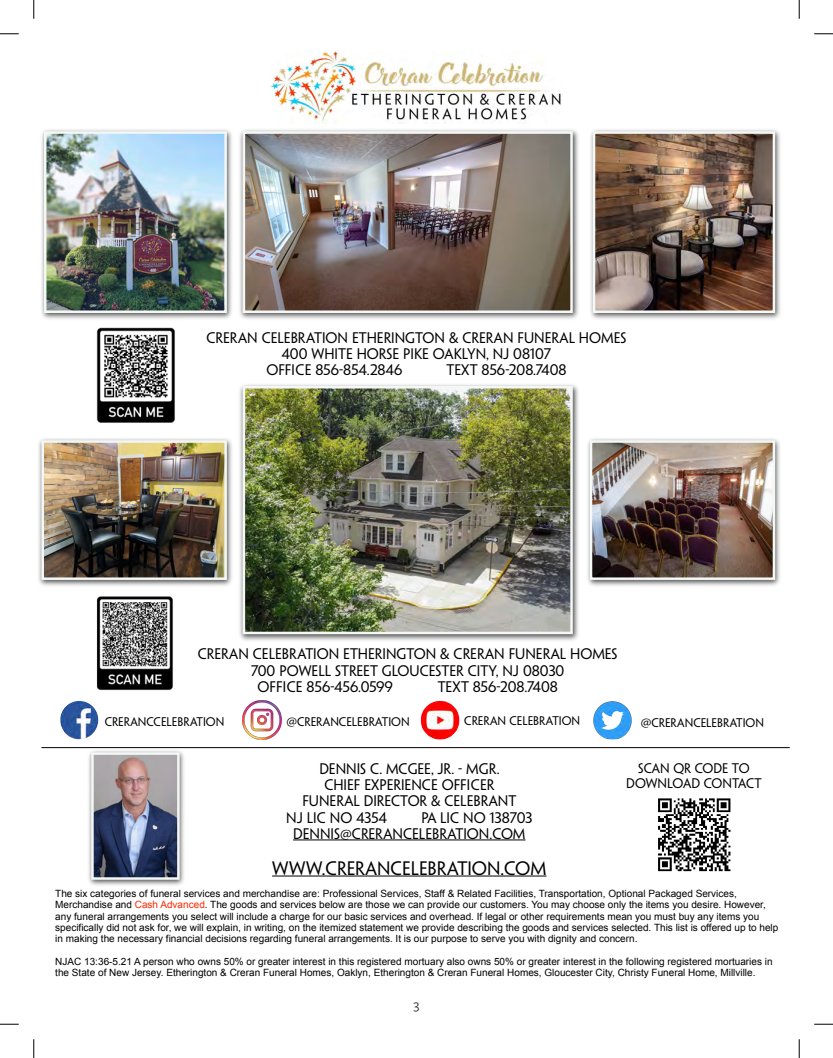
<style>
.page{position:relative;width:833px;height:1058px;background:#fff}
.page>*{position:absolute;margin:0;border:0;box-sizing:border-box;transform-origin:0 0}
.t1{font:17.5px "Penumbra Sans Std";color:#000}
.t2{font:13.75px/16.2px "Penumbra Sans Std";color:#000}
.t3{font:13.75px "Freight Sans Pro";color:#231f20}
.t4{font:12.5px/15px "Penumbra Sans Std";color:#000;text-align:center}
.t5{font:11.25px "Penumbra Sans Std";color:#000}
.t6{font:10px/11.2px "Arial";color:#000}
.s1{font-size:12.5px}
.s2{color:#ff2600}
</style>
<div class="page">
<img style="left:270px;top:51px;width:291px;height:73px">
<img style="left:41px;top:129px;width:191px;height:190px">
<img style="left:47px;top:134px;width:177px;height:176px">
<div style="left:44px;top:131px;width:183px;height:182px;border:2px solid #f3f7f6"></div>
<img style="left:590px;top:129px;width:190px;height:190px">
<img style="left:595px;top:134px;width:177px;height:176px">
<div style="left:592px;top:131px;width:183px;height:182px;border:2px solid #f3f7f6"></div>
<img style="left:239px;top:129px;width:340px;height:190px">
<img style="left:246px;top:134px;width:323px;height:176px">
<div style="left:243px;top:131px;width:329px;height:182px;border:2px solid #f3f7f6"></div>
<img style="left:239px;top:384px;width:340px;height:257px">
<img style="left:246px;top:389px;width:323px;height:242px">
<div style="left:243px;top:386px;width:329px;height:248px;border:2px solid #f3f7f6"></div>
<img style="left:38px;top:438px;width:194px;height:148px">
<img style="left:44px;top:443px;width:180px;height:134px">
<div style="left:41px;top:440px;width:186px;height:140px;border:2px solid #f3f7f6"></div>
<img style="left:587px;top:438px;width:193px;height:148px">
<img style="left:592px;top:443px;width:180px;height:134px">
<div style="left:589px;top:440px;width:186px;height:140px;border:2px solid #f3f7f6"></div>
<img style="left:60px;top:701px;width:38px;height:38px">
<img style="left:243px;top:701px;width:38px;height:38px">
<img style="left:421px;top:701px;width:38px;height:38px">
<img style="left:593px;top:701px;width:39px;height:38px">
<hr style="left:293px;top:839px;width:232px;height:1px;background:#000">
<hr style="left:272px;top:875px;width:274px;height:1px;background:#000">
<hr style="left:41px;top:747px;width:748px;height:1px;background:#000">
<img style="left:88px;top:750px;width:96px;height:136px">
<img style="left:94px;top:755px;width:83px;height:121px">
<div style="left:91px;top:752px;width:89px;height:127px;border:2px solid #f3f7f6"></div>
<img style="left:96px;top:327px;width:79px;height:96px">
<img style="left:658px;top:798px;width:73px;height:74px">
<img style="left:96px;top:597px;width:77px;height:93px">
<svg style="left:0;top:33px;width:19px;height:2px"></svg>
<svg style="left:814px;top:33px;width:19px;height:2px"></svg>
<svg style="left:0;top:1023px;width:19px;height:2px"></svg>
<svg style="left:814px;top:1023px;width:19px;height:2px"></svg>
<svg style="left:33px;top:0;width:2px;height:19px"></svg>
<svg style="left:33px;top:1039px;width:2px;height:19px"></svg>
<svg style="left:798px;top:0;width:2px;height:19px"></svg>
<svg style="left:798px;top:1039px;width:2px;height:19px"></svg>
<h2 class="t2" style="left:206px;top:330px;width:421px">CRERAN CELEBRATION ETHERINGTON &amp; CRERAN FUNERAL HOMES</h2>
<h2 class="t2" style="left:282px;top:346px;width:271px">400 WHITE HORSE PIKE OAKLYN, NJ 08107</h2>
<h2 class="t2" style="left:266px;top:362px;width:138px">OFFICE 856-854.2846</h2>
<h2 class="t2" style="left:446px;top:362px;width:122px">TEXT 856-208.7408</h2>
<h2 class="t2" style="left:198px;top:646px;width:421px">CRERAN CELEBRATION ETHERINGTON &amp; CRERAN FUNERAL HOMES</h2>
<h2 class="t2" style="left:251px;top:662px;width:315px">700 POWELL STREET GLOUCESTER CITY, NJ 08030</h2>
<h2 class="t2" style="left:257px;top:678px;width:137px">OFFICE 856-456.0599</h2>
<h2 class="t2" style="left:437px;top:678px;width:122px">TEXT 856-208.7408</h2>
<p class="t5" style="left:105px;top:715px;width:121px">CRERANCCELEBRATION</p>
<p class="t5" style="left:286px;top:715px;width:125px"><span class="s1">@</span>CRERANCELEBRATION</p>
<p class="t5" style="left:464px;top:714px;width:117px">CRERAN CELEBRATION</p>
<p class="t5" style="left:640px;top:715px;width:125px"><span class="s1">@</span>CRERANCELEBRATION</p>
<h2 class="t2" style="left:319px;top:760px;width:182px">DENNIS C. MCGEE, JR. - MGR.</h2>
<h2 class="t2" style="left:324px;top:777px;width:171px">CHIEF EXPERIENCE OFFICER</h2>
<h2 class="t2" style="left:302px;top:793px;width:215px">FUNERAL DIRECTOR &amp; CELEBRANT</h2>
<h2 class="t2" style="left:286px;top:809px;width:102px">NJ LIC NO 4354</h2>
<p class="t4" style="left:626px;top:761px;width:137px">SCAN QR CODE TO<br>DOWNLOAD CONTACT</p>
<h2 class="t2" style="left:293px;top:809px;width:241px;text-indent:128px">PA LIC NO 138703<br>DENNIS@CRERANCELEBRATION.COM</h2>
<h1 class="t1" style="left:272px;top:857px;width:276px">WWW.CRERANCELEBRATION.COM</h1>
<p class="t6" style="left:55px;top:888px;width:724px">The six categories of funeral services and merchandise are: Professional Services, Staff &amp; Related Facilities, Transportation, Optional Packaged Services, Merchandise and <span class="s2">Cash Advanced</span>. The goods and services below are those we can provide our customers. You may choose only the items you desire. However, any funeral arrangements you select will include a charge for our basic services and overhead. If legal or other requirements mean you must buy any items you specifically did not ask for, we will explain, in writing, on the itemized statement we provide describing the goods and services selected. This list is offered up to help in making the necessary financial decisions regarding funeral arrangements. It is our purpose to serve you with dignity and concern.</p>
<p class="t6" style="left:55px;top:955px;width:718px">NJAC 13:36-5.21 A person who owns 50% or greater interest in this registered mortuary also owns 50% or greater interest in the following registered mortuaries in the State of New Jersey. Etherington &amp; Creran Funeral Homes, Oaklyn, Etherington &amp; Creran Funeral Homes, Gloucester City, Christy Funeral Home, Millville.</p>
<h2 class="t3" style="left:413px;top:995px;width:7px">3</h2>
</div>
